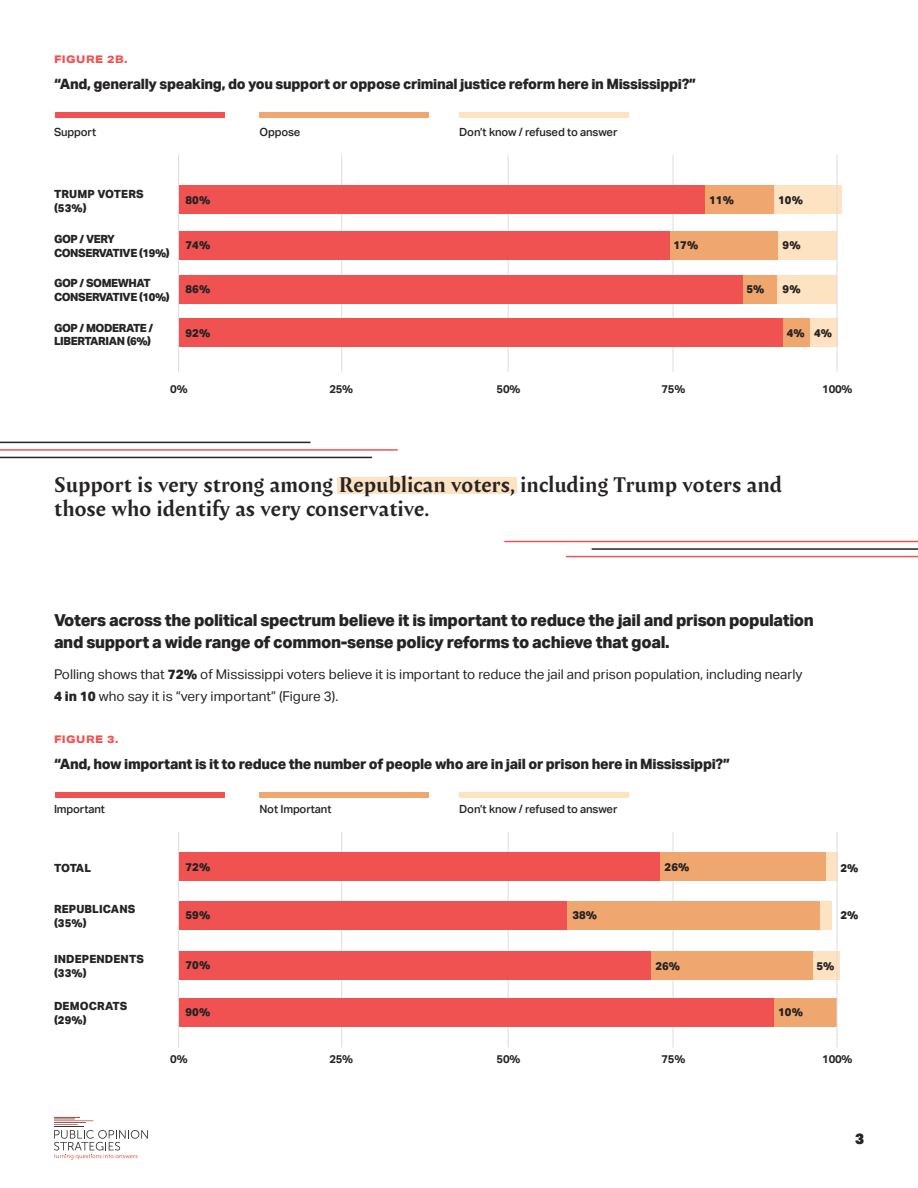
<style>
.page{position:relative;width:918px;height:1188px;background:#fff}
.page>*{position:absolute;margin:0;border:0;box-sizing:border-box;transform-origin:0 0}
.t1{font:700 21px/24px "Amster";color:#262324}
.t2{font:800 16.5px/22.5px "Aktiv Grotesk";letter-spacing:-.02em;color:#262324}
.t3{font:900 15px "Aktiv Grotesk";color:#262324}
.t4{font:800 14.25px "Aktiv Grotesk";letter-spacing:-.02em;color:#262324}
.t5{font:13.5px/22.5px "Aktiv Grotesk";color:#262324}
.Tabel_Label_Bold{font:800 11.25px/13.5px "Aktiv Grotesk";letter-spacing:-.03em;color:#262324}
.Table_Label{font:500 11.25px "Aktiv Grotesk";letter-spacing:-.01em;color:#262324}
.Tabel_Label_Bold-2{font:800 11.25px/13.5px "Aktiv Grotesk";letter-spacing:.01em;color:#262324}
.Table_Range{font:700 11.25px "Aktiv Grotesk";letter-spacing:-.02em;color:#262324}
.Figure_Title{font:800 10.5px "Aktiv Grotesk Ex";letter-spacing:.05em;color:#f05252}
.s1{font-weight:800}
</style>
<div class="page">
<svg style="left:54px;top:1117px;width:94px;height:43px"></svg>
<div style="left:338px;top:477px;width:179px;height:17px;background:#fee3c2"></div>
<hr style="left:178px;top:154px;width:1px;height:218px;background:#dcdddf">
<hr style="left:673px;top:154px;width:1px;height:218px;background:#dcdddf">
<hr style="left:508px;top:154px;width:1px;height:218px;background:#dcdddf">
<hr style="left:341px;top:154px;width:1px;height:218px;background:#dcdddf">
<div style="left:705px;top:186px;width:72px;height:28px;background:#f0a76f"></div>
<div style="left:742px;top:275px;width:35px;height:28px;background:#f0a76f"></div>
<div style="left:782px;top:319px;width:28px;height:28px;background:#f0a76f"></div>
<div style="left:810px;top:319px;width:27px;height:28px;background:#fee2c2"></div>
<div style="left:775px;top:186px;width:67px;height:28px;background:#fee3c2"></div>
<div style="left:777px;top:231px;width:60px;height:28px;background:#fee3c2"></div>
<div style="left:777px;top:275px;width:60px;height:28px;background:#fee3c2"></div>
<div style="left:669px;top:231px;width:108px;height:28px;background:#f0a76f"></div>
<div style="left:179px;top:186px;width:526px;height:28px;background:#f05252"></div>
<div style="left:179px;top:231px;width:490px;height:28px;background:#f05252"></div>
<div style="left:179px;top:275px;width:563px;height:28px;background:#f05252"></div>
<div style="left:179px;top:319px;width:603px;height:28px;background:#f05252"></div>
<hr style="left:837px;top:154px;width:1px;height:218px;background:#dcdddf">
<hr style="left:0;top:457px;width:372px;height:1px;background:#262324">
<hr style="left:566px;top:556px;width:352px;height:1px;background:#f05252">
<hr style="left:0;top:442px;width:310px;height:1px;background:#262324">
<hr style="left:504px;top:541px;width:414px;height:1px;background:#f05252">
<hr style="left:0;top:449px;width:398px;height:2px;background:#f05252">
<hr style="left:592px;top:548px;width:326px;height:2px;background:#262324">
<hr style="left:178px;top:832px;width:1px;height:216px;background:#dcdddf">
<hr style="left:673px;top:832px;width:1px;height:216px;background:#dcdddf">
<hr style="left:508px;top:832px;width:1px;height:216px;background:#dcdddf">
<hr style="left:341px;top:832px;width:1px;height:216px;background:#dcdddf">
<div style="left:179px;top:852px;width:481px;height:28px;background:#f05252"></div>
<div style="left:660px;top:852px;width:166px;height:28px;background:#f0a76f"></div>
<div style="left:651px;top:951px;width:166px;height:28px;background:#f0a76f"></div>
<div style="left:826px;top:852px;width:11px;height:28px;background:#fee3c2"></div>
<div style="left:774px;top:998px;width:63px;height:28px;background:#f0a76f"></div>
<div style="left:179px;top:951px;width:472px;height:28px;background:#f05252"></div>
<div style="left:813px;top:951px;width:27px;height:28px;background:#fee3c2"></div>
<div style="left:179px;top:998px;width:595px;height:28px;background:#f05252"></div>
<div style="left:55px;top:792px;width:170px;height:5px;background:#f05252"></div>
<div style="left:259px;top:792px;width:170px;height:5px;background:#f0a76f"></div>
<div style="left:459px;top:792px;width:170px;height:5px;background:#fee3c2"></div>
<hr style="left:837px;top:832px;width:1px;height:216px;background:#dcdddf">
<div style="left:567px;top:901px;width:259px;height:28px;background:#f0a76f"></div>
<div style="left:821px;top:901px;width:11px;height:28px;background:#fee3c2"></div>
<div style="left:179px;top:901px;width:388px;height:28px;background:#f05252"></div>
<div style="left:55px;top:112px;width:170px;height:5px;background:#f05252"></div>
<div style="left:259px;top:112px;width:170px;height:5px;background:#f0a76f"></div>
<div style="left:459px;top:112px;width:170px;height:5px;background:#fee3c2"></div>
<p class="Figure_Title" style="left:54px;top:52px;width:75px">FIGURE 2B.</p>
<h3 class="t4" style="left:54px;top:76px;width:644px">“And, generally speaking, do you support or oppose criminal justice reform here in Mississippi?”</h3>
<p class="Table_Label" style="left:54px;top:125px;width:44px">Support</p>
<p class="Table_Label" style="left:259px;top:125px;width:42px">Oppose</p>
<p class="Table_Label" style="left:459px;top:125px;width:160px">Don’t know / refused to answer</p>
<p class="Tabel_Label_Bold-2" style="left:54px;top:187px;width:91px">TRUMP VOTERS (53%)</p>
<p class="Tabel_Label_Bold" style="left:54px;top:233px;width:117px">GOP / VERY<br>CONSERVATIVE (19%)</p>
<p class="Tabel_Label_Bold" style="left:54px;top:277px;width:117px">GOP / SOMEWHAT<br>CONSERVATIVE (10%)</p>
<p class="Tabel_Label_Bold" style="left:54px;top:321px;width:101px">GOP / MODERATE /<br>LIBERTARIAN (6%)</p>
<p class="Tabel_Label_Bold" style="left:186px;top:193px;width:26px">80%</p>
<p class="Tabel_Label_Bold" style="left:186px;top:238px;width:26px">74%</p>
<p class="Tabel_Label_Bold" style="left:186px;top:283px;width:26px">86%</p>
<p class="Tabel_Label_Bold" style="left:186px;top:326px;width:26px">92%</p>
<p class="Tabel_Label_Bold" style="left:709px;top:193px;width:26px">11%</p>
<p class="Tabel_Label_Bold" style="left:674px;top:238px;width:26px">17%</p>
<p class="Tabel_Label_Bold" style="left:747px;top:283px;width:20px">5%</p>
<p class="Tabel_Label_Bold" style="left:778px;top:193px;width:26px">10%</p>
<p class="Tabel_Label_Bold" style="left:783px;top:238px;width:20px">9%</p>
<p class="Tabel_Label_Bold" style="left:783px;top:283px;width:20px">9%</p>
<p class="Tabel_Label_Bold" style="left:787px;top:326px;width:20px">4%</p>
<p class="Tabel_Label_Bold" style="left:814px;top:326px;width:20px">4%</p>
<p class="Table_Range" style="left:170px;top:383px;width:19px">0%</p>
<p class="Table_Range" style="left:329px;top:383px;width:25px">25%</p>
<p class="Table_Range" style="left:497px;top:383px;width:25px">50%</p>
<p class="Table_Range" style="left:662px;top:383px;width:25px">75%</p>
<p class="Table_Range" style="left:822px;top:383px;width:32px">100%</p>
<h2 class="t1" style="left:54px;top:472px;width:730px">Support is very strong among Republican voters, including Trump voters and those who identify as very conservative.</h2>
<h3 class="t2" style="left:54px;top:609px;width:762px">Voters across the political spectrum believe it is important to reduce the jail and prison population and support a wide range of common-sense policy reforms to achieve that goal.</h3>
<h3 class="t5" style="left:54px;top:663px;width:750px">Polling shows that <span class="s1">72%</span> of Mississippi voters believe it is important to reduce the jail and prison population, including nearly<br><span class="s1">4 in 10</span> who say it is “very important” (Figure 3).</h3>
<p class="Figure_Title" style="left:54px;top:732px;width:66px">FIGURE 3.</p>
<h3 class="t4" style="left:54px;top:756px;width:677px">“And, how important is it to reduce the number of people who are in jail or prison here in Mississippi?”</h3>
<p class="Table_Label" style="left:54px;top:802px;width:53px">Important</p>
<p class="Table_Label" style="left:259px;top:802px;width:74px">Not Important</p>
<p class="Table_Label" style="left:459px;top:802px;width:160px">Don’t know / refused to answer</p>
<p class="Tabel_Label_Bold" style="left:54px;top:861px;width:39px">TOTAL</p>
<p class="Tabel_Label_Bold-2" style="left:54px;top:903px;width:83px">REPUBLICANS (35%)</p>
<p class="Tabel_Label_Bold-2" style="left:54px;top:953px;width:92px">INDEPENDENTS (33%)</p>
<p class="Tabel_Label_Bold-2" style="left:54px;top:1000px;width:75px">DEMOCRATS (29%)</p>
<p class="Tabel_Label_Bold" style="left:186px;top:860px;width:26px">72%</p>
<p class="Tabel_Label_Bold" style="left:665px;top:860px;width:26px">26%</p>
<p class="Tabel_Label_Bold" style="left:840px;top:861px;width:20px">2%</p>
<p class="Tabel_Label_Bold" style="left:186px;top:908px;width:26px">59%</p>
<p class="Tabel_Label_Bold" style="left:572px;top:908px;width:26px">38%</p>
<p class="Tabel_Label_Bold" style="left:840px;top:908px;width:20px">2%</p>
<p class="Tabel_Label_Bold" style="left:186px;top:958px;width:26px">70%</p>
<p class="Tabel_Label_Bold" style="left:816px;top:959px;width:20px">5%</p>
<p class="Tabel_Label_Bold" style="left:186px;top:1006px;width:26px">90%</p>
<p class="Tabel_Label_Bold" style="left:778px;top:1005px;width:26px">10%</p>
<p class="Tabel_Label_Bold" style="left:655px;top:959px;width:26px">26%</p>
<p class="Table_Range" style="left:170px;top:1052px;width:19px">0%</p>
<p class="Table_Range" style="left:329px;top:1052px;width:25px">25%</p>
<p class="Table_Range" style="left:497px;top:1052px;width:25px">50%</p>
<p class="Table_Range" style="left:662px;top:1052px;width:25px">75%</p>
<p class="Table_Range" style="left:822px;top:1052px;width:32px">100%</p>
<p class="t3" style="left:855px;top:1129px;width:10px">3</p>
</div>
